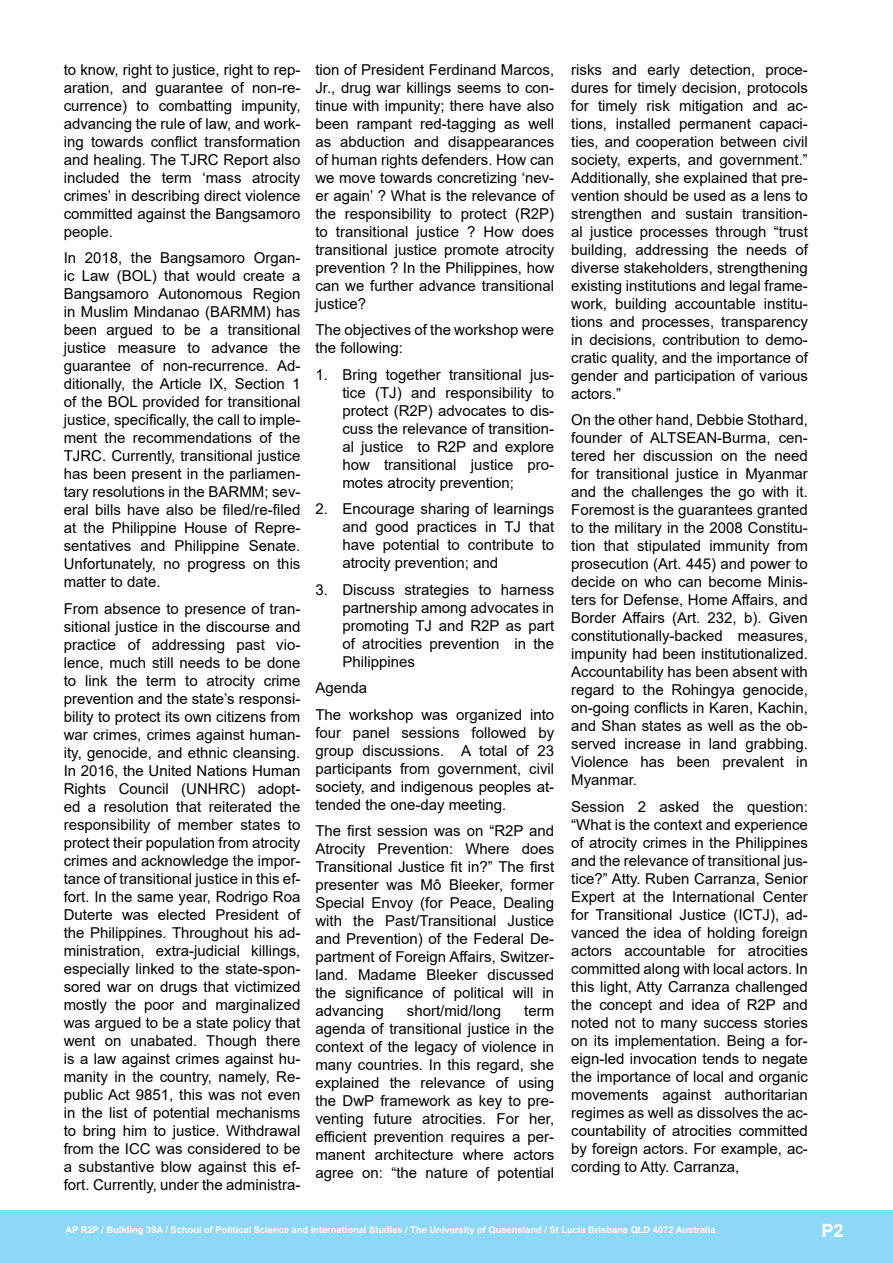
<style>
.page{position:relative;width:893px;height:1263px;background:#fff}
.page>*{position:absolute;margin:0;border:0;box-sizing:border-box;transform-origin:0 0}
.t1{font:700 18.3px "Arial";color:#fff}
.Introduction{font:15px/18px "Arial";color:#000;text-align:justify}
.t2{font:700 9.3px "Arial";color:#fff}
</style>
<div class="page">
<div style="left:0;top:1210px;width:893px;height:53px;background:#8dd7f7"></div>
<p class="Introduction" style="left:315px;top:60px;width:240px">tion of President Ferdinand Marcos, Jr., drug war killings seems to con&shy;tinue with impunity; there have also been rampant red-tagging as well as abduction and disappearances of human rights defenders. How can we move towards concretizing ‘nev&shy;er again’ ? What is the relevance of the responsibility to protect (R2P) to transitional justice ? How does transitional justice promote atrocity prevention ? In the Philippines, how can we further advance transitional justice?</p>
<p class="Introduction" style="left:315px;top:321px;width:240px">The objectives of the workshop were the following:</p>
<p class="Introduction" style="left:342px;top:365px;width:213px;text-indent:-27px">1. Bring together transitional jus&shy;tice (TJ) and responsibility to protect (R2P) advocates to dis&shy;cuss the relevance of transition&shy;al justice to R2P and explore how transitional justice pro&shy;motes atrocity prevention;</p>
<p class="Introduction" style="left:342px;top:500px;width:213px;text-indent:-27px">2. Encourage sharing of learnings and good practices in TJ that have potential to contribute to atrocity prevention; and</p>
<p class="Introduction" style="left:342px;top:580px;width:213px;text-indent:-27px">3. Discuss strategies to harness partnership among advocates in promoting TJ and R2P as part of atrocities prevention in the Philippines</p>
<p class="Introduction" style="left:315px;top:679px;width:53px">Agenda</p>
<p class="Introduction" style="left:315px;top:705px;width:240px">The workshop was organized into four panel sessions followed by group discussions. A total of 23 participants from government, civil society, and indigenous peoples at&shy;tended the one-day meeting.</p>
<p class="Introduction" style="left:315px;top:822px;width:240px">The first session was on “R2P and Atrocity Prevention: Where does Transitional Justice fit in?” The first presenter was Mô Bleeker, former Special Envoy (for Peace, Dealing with the Past/Transitional Justice and Prevention) of the Federal De&shy;partment of Foreign Affairs, Switzer&shy;land. Madame Bleeker discussed the significance of political will in advancing</p>
<p class="Introduction" style="left:64px;top:60px;width:238px">to know, right to justice, right to rep&shy;aration, and guarantee of non-re&shy;currence) to combatting impunity, advancing the rule of law, and work&shy;ing towards conflict transformation and healing. The TJRC Report also included the term ‘mass atrocity crimes’ in describing direct violence committed against the Bangsamoro people.</p>
<p class="Introduction" style="left:64px;top:249px;width:238px">In 2018, the Bangsamoro Organ&shy;ic Law (BOL) that would create a Bangsamoro Autonomous Region in Muslim Mindanao (BARMM) has been argued to be a transitional justice measure to advance the guarantee of non-recurrence. Ad&shy;ditionally, the Article IX, Section 1 of the BOL provided for transitional justice, specifically, the call to imple&shy;ment the recommendations of the TJRC. Currently, transitional justice has been present in the parliamen&shy;tary resolutions in the BARMM; sev&shy;eral bills have also be filed/re-filed at the Philippine House of Repre&shy;sentatives and Philippine Senate.<br>Unfortunately, no progress on this matter to date.</p>
<p class="Introduction" style="left:64px;top:599px;width:238px">From absence to presence of tran&shy;sitional justice in the discourse and practice of addressing past vio&shy;lence, much still needs to be done to link the term to atrocity crime prevention and the state’s responsi&shy;bility to protect its own citizens from war crimes, crimes against human&shy;ity, genocide, and ethnic cleansing.<br>In 2016, the United Nations Human Rights Council (UNHRC) adopt&shy;ed a resolution that reiterated the responsibility of member states to protect their population from atrocity crimes and acknowledge the impor&shy;tance of transitional justice in this ef&shy;fort. In the same year, Rodrigo Roa Duterte was elected President of the Philippines. Throughout his ad&shy;ministration, extra-judicial killings, especially linked to the state-spon&shy;sored war on drugs that victimized mostly the poor and marginalized was argued to be a state policy that went on unabated. Though there is a law against crimes against hu&shy;manity in the country, namely, Re&shy;public Act 9851, this was not even in the list of potential mechanisms to bring him to justice. Withdrawal from the ICC was considered to be a substantive blow against this ef&shy;fort. Currently, under the administra-</p>
<p class="t2" style="left:65px;top:1223px;width:652px">AP R2P / Building 39A / School of Political Science and International Studies / The University of Queensland / St Lucia Brisbane QLD 4072 Australia</p>
<p class="t1" style="left:821px;top:1218px;width:24px">P2</p>
<p class="Introduction" style="left:571px;top:60px;width:238px">risks and early detection, proce&shy;dures for timely decision, protocols for timely risk mitigation and ac&shy;tions, installed permanent capaci&shy;ties, and cooperation between civil society, experts, and government.” Additionally, she explained that pre&shy;vention should be used as a lens to strengthen and sustain transition&shy;al justice processes through “trust building, addressing the needs of diverse stakeholders, strengthening existing institutions and legal frame&shy;work, building accountable institu&shy;tions and processes, transparency in decisions, contribution to demo&shy;cratic quality, and the importance of gender and participation of various actors.”</p>
<p class="Introduction" style="left:571px;top:411px;width:238px">On the other hand, Debbie Stothard, founder of ALTSEAN-Burma, cen&shy;tered her discussion on the need for transitional justice in Myanmar and the challenges the go with it.<br>Foremost is the guarantees granted to the military in the 2008 Constitu&shy;tion that stipulated immunity from prosecution (Art. 445) and power to decide on who can become Minis&shy;ters for Defense, Home Affairs, and Border Affairs (Art. 232, b). Given constitutionally-backed measures, impunity had been institutionalized.<br>Accountability has been absent with regard to the Rohingya genocide, on-going conflicts in Karen, Kachin, and Shan states as well as the ob&shy;served increase in land grabbing.<br>Violence has been prevalent in Myanmar.</p>
<p class="Introduction" style="left:571px;top:797px;width:238px">Session 2 asked the question: “What is the context and experience of atrocity crimes in the Philippines and the relevance of transitional jus&shy;tice?” Atty. Ruben Carranza, Senior Expert at the International Center for Transitional Justice (ICTJ), ad&shy;vanced the idea of holding foreign actors accountable for atrocities committed along with local actors. In this light, Atty Carranza challenged the concept and idea of R2P and noted not to many success stories on its implementation. Being a for&shy;eign-led invocation tends to negate the importance of local and organic movements against authoritarian regimes as well as dissolves the ac&shy;countability of atrocities committed by foreign actors. For example, ac&shy;cording to Atty. Carranza,</p>
<p class="Introduction" style="left:407px;top:1002px;width:96px">short/mid/long</p>
<p class="Introduction" style="left:315px;top:1002px;width:240px;text-indent:209px">term agenda of transitional justice in the context of the legacy of violence in many countries. In this regard, she explained the relevance of using the DwP framework as key to pre&shy;venting future atrocities. For her, efficient prevention requires a per&shy;manent architecture where actors agree on: “the nature of potential</p>
</div>
